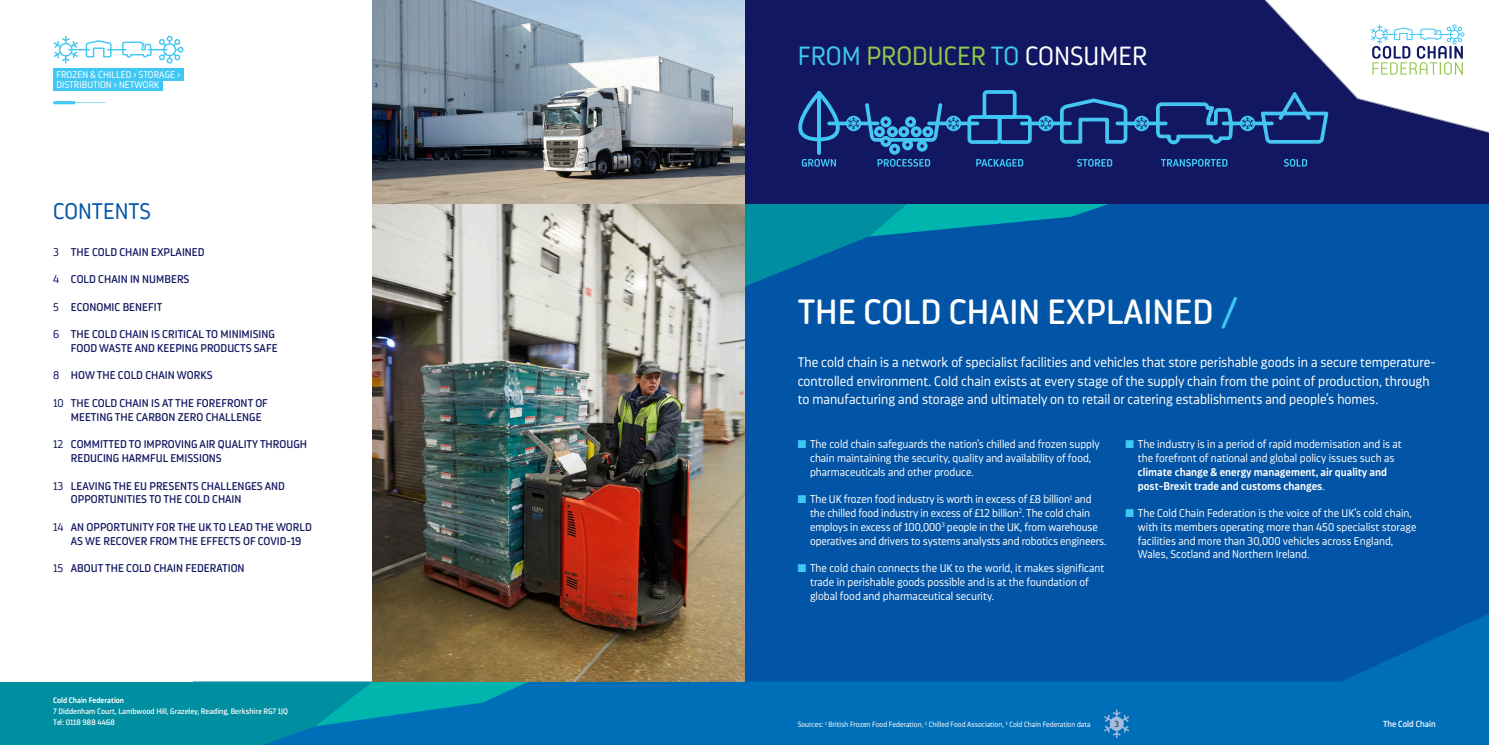
<style>
.page{position:relative;width:1489px;height:745px;background:#fff}
.page>*{position:absolute;margin:0;border:0;box-sizing:border-box;transform-origin:0 0}
.t1{font:35px "Darwin Ess Rd";color:#fff}
.t2{font:300 26.25px "Darwin Ess Rd";color:#90c84c}
.t3{font:300 22.5px "Darwin Ess Rd";color:#0154a6}
.t4{font:300 13.75px/18.5px "Darwin Ess Rd";color:#fff}
.t5{font:300 11.25px/13.8px "Darwin Ess Rd";color:#fff}
.t6{font:11.25px/13.8px "Darwin Ess Rd";color:#121761}
.t7{font:300 9.62px/9.6px "Darwin Ess Rd";color:#fff}
.t8{font:8.75px "Darwin Ess Rd";color:#fff}
.t9{font:300 8.75px "Darwin Ess Rd";color:#231f20}
.t10{font:7.88px/11px "Darwin Ess Rd";color:#fff}
.t11{font:600 7.88px "Darwin Ess Rd";color:#fff}
.t12{font:300 7.5px "Darwin Ess Rd";color:#fff}
.s1{font-weight:300}
.s2{color:#40c7f4}
.s3{color:#fff}
.s4{font-weight:600}
</style>
<div class="page">
<div style="left:744px;top:0;width:744px;height:682px;background:#0154a6"></div>
<div style="left:0;top:681px;width:251px;height:63px;background:#008fa1"></div>
<svg style="left:528px;top:613px;width:960px;height:131px;fill:#006fba"></svg>
<svg style="left:1104px;top:709px;width:25px;height:28px"></svg>
<div style="left:744px;top:0;width:744px;height:203px;background:#121761"></div>
<svg style="left:193px;top:681px;width:335px;height:63px"></svg>
<svg style="left:75px;top:102px;width:31px;height:1px"></svg>
<hr style="left:53px;top:101px;width:22px;height:3px;background:#40c7f4;border-radius:2px">
<div style="left:53px;top:68px;width:130px;height:12px;background:#40c7f4"></div>
<div style="left:53px;top:78px;width:110px;height:13px;background:#40c7f4"></div>
<svg style="left:54px;top:36px;width:129px;height:28px"></svg>
<img style="left:372px;top:0;width:372px;height:681px">
<svg style="left:1284px;top:159px;width:22px;height:7px"></svg>
<svg style="left:1221px;top:121px;width:52px;height:4px"></svg>
<svg style="left:744px;top:90px;width:488px;height:196px"></svg>
<svg style="left:1239px;top:116px;width:16px;height:15px"></svg>
<svg style="left:1241px;top:0;width:247px;height:144px"></svg>
<p class="t7" style="left:56px;top:70px;width:125px">FROZEN &amp; CHILLED &gt; STORAGE &gt;<br>DISTRIBUTION &gt; NETWORK</p>
<p class="t3" style="left:53px;top:198px;width:99px">CONTENTS</p>
<p class="t6" style="left:53px;top:245px;width:153px"><span class="s1">3</span> THE COLD CHAIN EXPLAINED</p>
<p class="t6" style="left:53px;top:272px;width:138px"><span class="s1">4</span> COLD CHAIN IN NUMBERS</p>
<p class="t6" style="left:53px;top:300px;width:111px"><span class="s1">5</span> ECONOMIC BENEFIT</p>
<p class="t6" style="left:53px;top:327px;width:226px;text-align:right"><span class="s1">6</span> THE COLD CHAIN IS CRITICAL TO MINIMISING<br>FOOD WASTE AND KEEPING PRODUCTS SAFE</p>
<p class="t6" style="left:53px;top:368px;width:161px"><span class="s1">8</span> HOW THE COLD CHAIN WORKS</p>
<p class="t6" style="left:71px;top:396px;width:198px;text-indent:-18px"><span class="s1">10</span> THE COLD CHAIN IS AT THE FOREFRONT OF<br>MEETING THE CARBON ZERO CHALLENGE</p>
<p class="t6" style="left:71px;top:437px;width:237px;text-indent:-18px"><span class="s1">12</span> COMMITTED TO IMPROVING AIR QUALITY THROUGH<br>REDUCING HARMFUL EMISSIONS</p>
<p class="t6" style="left:71px;top:478px;width:216px;text-indent:-18px"><span class="s1">13</span> LEAVING THE EU PRESENTS CHALLENGES AND<br>OPPORTUNITIES TO THE COLD CHAIN</p>
<p class="t6" style="left:71px;top:520px;width:242px;text-indent:-18px"><span class="s1">14</span> AN OPPORTUNITY FOR THE UK TO LEAD THE WORLD<br>AS WE RECOVER FROM THE EFFECTS OF COVID-19</p>
<p class="t6" style="left:53px;top:561px;width:193px"><span class="s1">15</span> ABOUT THE COLD CHAIN FEDERATION</p>
<p class="t11" style="left:53px;top:694px;width:73px">Cold Chain Federation</p>
<p class="t10" style="left:53px;top:705px;width:236px">7 Diddenham Court, Lambwood Hill, Grazeley, Reading, Berkshire RG7 1JQ<br>Tel: 0118 988 4468</p>
<p class="t2" style="left:797px;top:41px;width:351px"><span class="s2">FROM</span> PRODUCER <span class="s2">TO</span> <span class="s3">CONSUMER</span></p>
<p class="t1" style="left:797px;top:291px;width:442px">THE COLD CHAIN EXPLAINED <span class="s2">/</span></p>
<p class="t4" style="left:797px;top:353px;width:639px">The cold chain is a network of specialist facilities and vehicles that store perishable goods in a secure temperature&shy;controlled environment. Cold chain exists at every stage of the supply chain from the point of production, through to manufacturing and storage and ultimately on to retail or catering establishments and people’s homes.</p>
<p class="t5" style="left:810px;top:437px;width:291px;text-indent:-12px"><span class="s2">■</span> The cold chain safeguards the nation’s chilled and frozen supply chain maintaining the security, quality and availability of food, pharmaceuticals and other produce.</p>
<p class="t5" style="left:810px;top:492px;width:298px;text-indent:-12px"><span class="s2">■</span> The UK frozen food industry is worth in excess of £8 billion<sup>1</sup> and the chilled food industry in excess of £12 billion<sup>2</sup>. The cold chain employs in excess of 100,000<sup>3</sup> people in the UK, from warehouse operatives and drivers to systems analysts and robotics engineers.</p>
<p class="t5" style="left:810px;top:561px;width:296px;text-indent:-12px"><span class="s2">■</span> The cold chain connects the UK to the world, it makes significant trade in perishable goods possible and is at the foundation of global food and pharmaceutical security.</p>
<p class="t5" style="left:1137px;top:437px;width:265px;text-indent:-12px"><span class="s2">■</span> The industry is in a period of rapid modernisation and is at the forefront of national and global policy issues such as <span class="s4">climate change &amp; energy management, air quality and post-Brexit trade and customs changes</span>.</p>
<p class="t5" style="left:1137px;top:506px;width:280px;text-indent:-12px"><span class="s2">■</span> The Cold Chain Federation is the voice of the UK’s cold chain, with its members operating more than 450 specialist storage facilities and more than 30,000 vehicles across England, Wales, Scotland and Northern Ireland.</p>
<p class="t12" style="left:797px;top:719px;width:294px">Sources: <sup>1</sup> British Frozen Food Federation, <sup>2</sup> Chilled Food Association, <sup>3</sup> Cold Chain Federation data</p>
<p class="t9" style="left:1114px;top:718px;width:6px">3</p>
<p class="t8" style="left:1382px;top:718px;width:54px">The Cold Chain</p>
</div>
